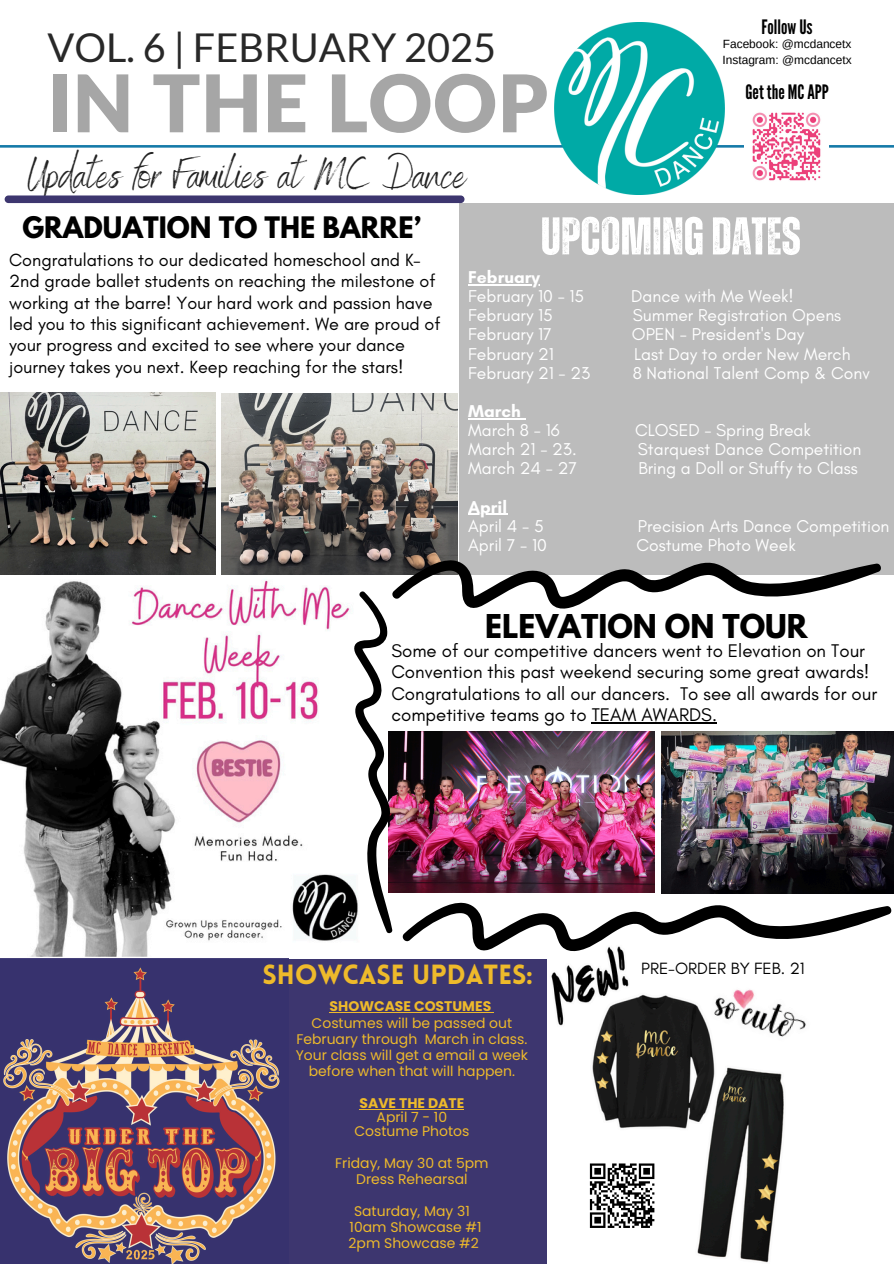
<style>
.page{position:relative;width:894px;height:1264px;background:#fff}
.page>*{position:absolute;margin:0;border:0;box-sizing:border-box;transform-origin:0 0}
.t1{font:900 79.35px "Lato Latin";color:#a6a6a6}
.t2{font:700 52.95px "Zuume Rough";color:#fff}
.t3{font:43.8px "Benedict";color:#222}
.t4{font:39.75px "Lato";color:#282828}
.t5{font:700 29.1px "League Spartan";color:#000}
.t6{font:900 27.15px "Lovelo";color:#eeba2b}
.t7{font:700 26.25px "League Spartan";color:#000}
.t8{font:19.8px "League Gothic";color:#000}
.t9{font:18.6px/21.3px "Glacial Indifference";color:#000}
.t10{font:18px/21.3px "Glacial Indifference";color:#000}
.t11{font:17.4px "Glacial Indifference";color:#fff}
.t12{font:700 17.4px "Glacial Indifference";color:#fff}
.t13{font:16.65px "Glacial Indifference";color:#000}
.t14{font:13.95px/16.2px "Poppins";color:#eeba2b;text-align:center}
.t15{font:700 13.95px "Poppins";color:#eeba2b}
.t16{font:11.85px "Arimo";color:#000}
</style>
<div class="page">
<svg style="left:0;top:145px;width:893px;height:3px;background:#348bb3"></svg>
<div style="left:459px;top:203px;width:434px;height:371px;background:#bcbcbc"></div>
<div style="left:5px;top:195px;width:459px;height:8px;background:#3d366f;border-radius:4px"></div>
<img style="left:744px;top:112px;width:84px;height:69px">
<div style="left:228px;top:959px;width:318px;height:304px;background:#3d366f"></div>
<img style="left:0;top:958px;width:288px;height:305px">
<img style="left:0;top:568px;width:352px;height:388px">
<img style="left:554px;top:22px;width:170px;height:173px">
<img style="left:551px;top:951px;width:233px;height:312px">
<div style="left:585px;top:1158px;width:73px;height:74px;background:#fff"></div>
<svg style="left:589px;top:1163px;width:66px;height:65px"></svg>
<img style="left:707px;top:978px;width:99px;height:69px">
<img style="left:0;top:392px;width:216px;height:182px">
<img style="left:222px;top:393px;width:235px;height:182px">
<hr style="left:468px;top:284px;width:72px;height:1px;background:#fff">
<hr style="left:468px;top:418px;width:52px;height:1px;background:#fff">
<hr style="left:468px;top:514px;width:39px;height:1px;background:#fff">
<hr style="left:329px;top:1012px;width:162px;height:1px;background:#eeba2b">
<hr style="left:359px;top:1108px;width:105px;height:1px;background:#eeba2b">
<img style="left:352px;top:559px;width:541px;height:392px">
<p class="t4" style="left:47px;top:23px;width:450px">VOL. 6 | FEBRUARY 2025</p>
<h6 class="t1" style="left:47px;top:68px;width:502px">IN THE LOOP</h6>
<p class="t3" style="left:28px;top:147px;width:440px">Updates for Families at MC Dance</p>
<h6 class="t8" style="left:761px;top:15px;width:53px">Follow Us</h6>
<p class="t16" style="left:722px;top:37px;width:130px">Facebook: @mcdancetx</p>
<p class="t16" style="left:722px;top:54px;width:131px">Instagram: @mcdancetx</p>
<h3 class="t8" style="left:745px;top:80px;width:85px">Get the MCAPP</h3>
<p class="t7" style="left:22px;top:214px;width:400px">GRADUATION TO THE BARRE’</p>
<p class="t10" style="left:9px;top:249px;width:433px">Congratulations to our dedicated homeschool and K– 2nd grade ballet students on reaching the milestone of working at the barre! Your hard work and passion have led you to this significant achievement. We are proud of your progress and excited to see where your dance journey takes you next. Keep reaching for the stars!</p>
<h1 class="t2" style="left:540px;top:212px;width:261px">UPCOMINGDATES</h1>
<p class="t12" style="left:468px;top:266px;width:73px">February</p>
<p class="t11" style="left:468px;top:286px;width:117px">February 10 - 15</p>
<p class="t11" style="left:631px;top:286px;width:164px">Dance with Me Week!</p>
<p class="t11" style="left:468px;top:305px;width:86px">February 15</p>
<p class="t11" style="left:632px;top:305px;width:210px">Summer Registration Opens</p>
<p class="t11" style="left:468px;top:324px;width:85px">February 17</p>
<p class="t11" style="left:631px;top:324px;width:174px">OPEN - President's Day</p>
<p class="t11" style="left:468px;top:343px;width:87px">February 21</p>
<p class="t11" style="left:634px;top:343px;width:218px">Last Day to order New Merch</p>
<p class="t11" style="left:468px;top:362px;width:124px">February 21 - 23</p>
<p class="t11" style="left:632px;top:362px;width:238px">8 National Talent Comp &amp; Conv</p>
<p class="t12" style="left:468px;top:400px;width:54px">March</p>
<p class="t11" style="left:468px;top:419px;width:93px">March 8 - 16</p>
<p class="t11" style="left:635px;top:419px;width:177px">CLOSED - Spring Break</p>
<p class="t11" style="left:468px;top:439px;width:110px">March 21 - 23.</p>
<p class="t11" style="left:637px;top:439px;width:225px">Starquest Dance Competition</p>
<p class="t11" style="left:468px;top:458px;width:110px">March 24 - 27</p>
<p class="t11" style="left:638px;top:458px;width:221px">Bring a Doll or Stuffy to Class</p>
<p class="t12" style="left:468px;top:496px;width:40px">April</p>
<p class="t11" style="left:468px;top:515px;width:77px">April 4 - 5</p>
<p class="t11" style="left:637px;top:515px;width:253px">Precision Arts Dance Competition</p>
<p class="t11" style="left:468px;top:534px;width:80px">April 7 - 10</p>
<p class="t11" style="left:636px;top:534px;width:161px">Costume Photo Week</p>
<p class="t5" style="left:485px;top:612px;width:324px">ELEVATION ON TOUR</p>
<p class="t9" style="left:391px;top:639px;width:487px">Some of our competitive dancers went to Elevation on Tour Convention this past weekend securing some great awards!<br>Congratulations to all our dancers. To see all awards for our competitive teams go to TEAM AWARDS.</p>
<h4 class="t6" style="left:262px;top:963px;width:272px">SHOWCASE UPDATES:</h4>
<p class="t15" style="left:329px;top:996px;width:163px">SHOWCASE COSTUMES</p>
<p class="t14" style="left:296px;top:1014px;width:232px">Costumes will be passed out<br>February through March in class.</p>
<h2 class="t14" style="left:296px;top:1047px;width:234px">Your class will get a email a week before when that will happen.</h2>
<h5 class="t15" style="left:359px;top:1092px;width:106px">SAVE THE DATE</h5>
<h6 class="t14" style="left:376px;top:1108px;width:72px">April 7 - 10</h6>
<p class="t14" style="left:354px;top:1123px;width:116px">Costume Photos</p>
<p class="t14" style="left:335px;top:1154px;width:155px">Friday, May 30 at 5pm</p>
<p class="t14" style="left:356px;top:1170px;width:113px">Dress Rehearsal</p>
<p class="t14" style="left:354px;top:1203px;width:117px">Saturday, May 31</p>
<p class="t14" style="left:349px;top:1219px;width:133px">10am Showcase #1</p>
<h5 class="t14" style="left:348px;top:1235px;width:132px">2pm Showcase #2</h5>
<h6 class="t13" style="left:641px;top:958px;width:165px">PRE-ORDER BY FEB. 21</h6>
</div>
